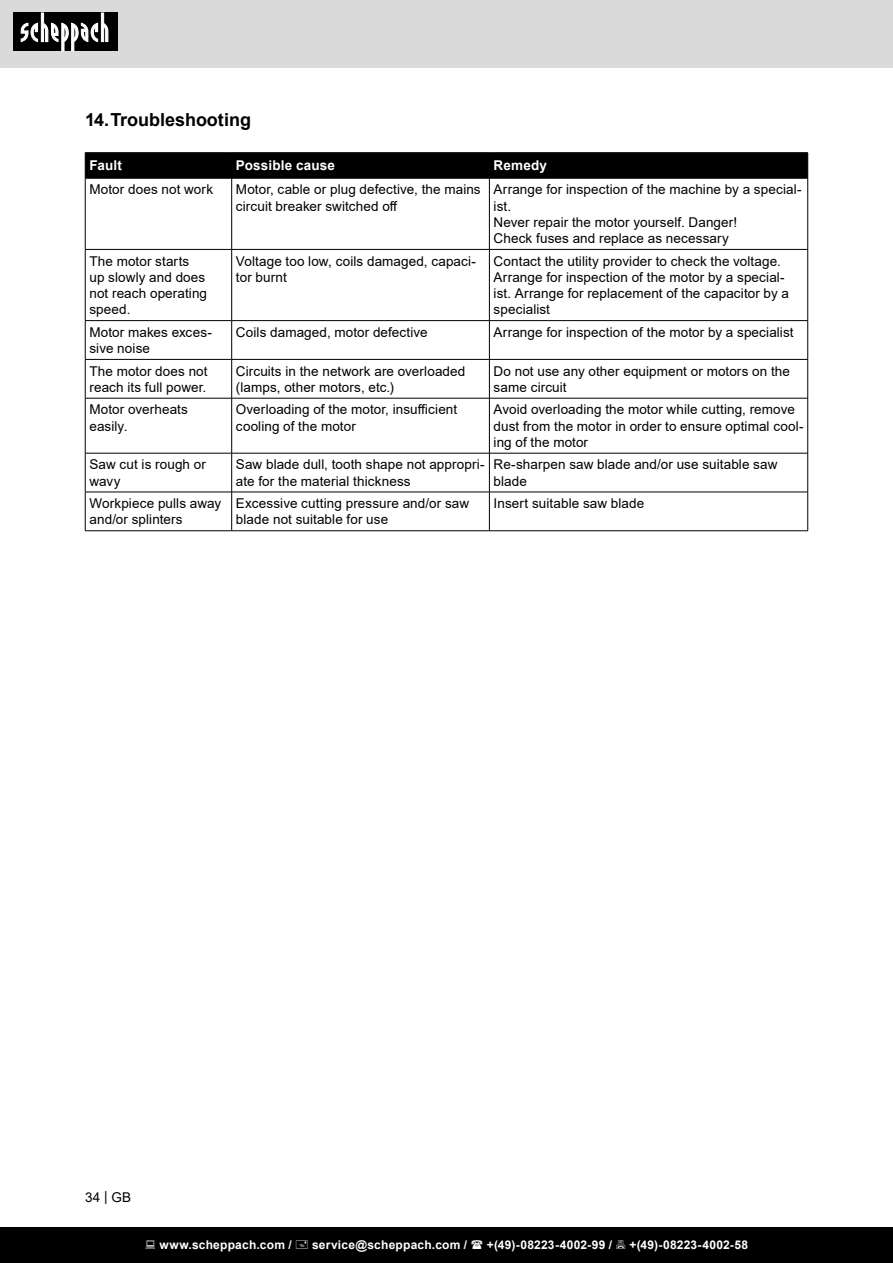
<style>
.page{position:relative;width:893px;height:1263px;background:#fff}
.page>*{position:absolute;margin:0;border:0;box-sizing:border-box;transform-origin:0 0}
.t1{font:700 18px "Arial";color:#000}
.t2{font:13.5px/16.2px "Arial";letter-spacing:.005em;color:#000}
.t3{font:700 13.5px "Arial";letter-spacing:.015em;color:#fff}
.t4{font:700 12px "Arial";letter-spacing:.02em;color:#fff}
</style>
<div class="page">
<div style="left:0;top:0;width:893px;height:67px;background:#dadada"></div>
<div style="left:0;top:1227px;width:893px;height:36px;background:#000"></div>
<div style="left:13px;top:13px;width:105px;height:38px;background:#000"></div>
<svg style="left:21px;top:13px;width:87px;height:38px"></svg>
<hr style="left:85px;top:152px;width:147px;height:1px;background:#000">
<hr style="left:232px;top:152px;width:257px;height:1px;background:#000">
<hr style="left:489px;top:152px;width:319px;height:1px;background:#000">
<div style="left:85px;top:153px;width:723px;height:25px;background:#000"></div>
<hr style="left:85px;top:178px;width:147px;height:1px;background:#000">
<hr style="left:85px;top:178px;width:1px;height:71px;background:#000">
<hr style="left:232px;top:178px;width:257px;height:1px;background:#000">
<hr style="left:231px;top:178px;width:1px;height:71px;background:#000">
<hr style="left:489px;top:178px;width:319px;height:1px;background:#000">
<hr style="left:489px;top:178px;width:1px;height:71px;background:#000">
<hr style="left:807px;top:178px;width:1px;height:71px;background:#000">
<hr style="left:85px;top:249px;width:147px;height:1px;background:#000">
<hr style="left:85px;top:250px;width:1px;height:70px;background:#000">
<hr style="left:232px;top:249px;width:257px;height:1px;background:#000">
<hr style="left:231px;top:250px;width:1px;height:70px;background:#000">
<hr style="left:489px;top:249px;width:319px;height:1px;background:#000">
<hr style="left:489px;top:250px;width:1px;height:70px;background:#000">
<hr style="left:807px;top:250px;width:1px;height:70px;background:#000">
<hr style="left:85px;top:320px;width:147px;height:1px;background:#000">
<hr style="left:85px;top:321px;width:1px;height:38px;background:#000">
<hr style="left:232px;top:320px;width:257px;height:1px;background:#000">
<hr style="left:231px;top:321px;width:1px;height:38px;background:#000">
<hr style="left:489px;top:320px;width:319px;height:1px;background:#000">
<hr style="left:489px;top:321px;width:1px;height:38px;background:#000">
<hr style="left:807px;top:321px;width:1px;height:38px;background:#000">
<hr style="left:85px;top:359px;width:147px;height:1px;background:#000">
<hr style="left:85px;top:360px;width:1px;height:38px;background:#000">
<hr style="left:232px;top:359px;width:257px;height:1px;background:#000">
<hr style="left:231px;top:360px;width:1px;height:38px;background:#000">
<hr style="left:489px;top:359px;width:319px;height:1px;background:#000">
<hr style="left:489px;top:360px;width:1px;height:38px;background:#000">
<hr style="left:807px;top:360px;width:1px;height:38px;background:#000">
<hr style="left:85px;top:398px;width:147px;height:1px;background:#000">
<hr style="left:85px;top:398px;width:1px;height:55px;background:#000">
<hr style="left:232px;top:398px;width:257px;height:1px;background:#000">
<hr style="left:231px;top:398px;width:1px;height:55px;background:#000">
<hr style="left:489px;top:398px;width:319px;height:1px;background:#000">
<hr style="left:489px;top:398px;width:1px;height:55px;background:#000">
<hr style="left:807px;top:398px;width:1px;height:55px;background:#000">
<hr style="left:85px;top:453px;width:147px;height:1px;background:#000">
<hr style="left:85px;top:453px;width:1px;height:39px;background:#000">
<hr style="left:232px;top:453px;width:257px;height:1px;background:#000">
<hr style="left:231px;top:453px;width:1px;height:39px;background:#000">
<hr style="left:489px;top:453px;width:319px;height:1px;background:#000">
<hr style="left:489px;top:453px;width:1px;height:39px;background:#000">
<hr style="left:807px;top:453px;width:1px;height:39px;background:#000">
<hr style="left:85px;top:492px;width:147px;height:1px;background:#000">
<hr style="left:85px;top:492px;width:1px;height:39px;background:#000">
<hr style="left:232px;top:492px;width:257px;height:1px;background:#000">
<hr style="left:231px;top:492px;width:1px;height:39px;background:#000">
<hr style="left:489px;top:492px;width:319px;height:1px;background:#000">
<hr style="left:489px;top:492px;width:1px;height:39px;background:#000">
<hr style="left:807px;top:492px;width:1px;height:39px;background:#000">
<hr style="left:85px;top:530px;width:147px;height:1px;background:#000">
<hr style="left:232px;top:530px;width:257px;height:1px;background:#000">
<hr style="left:489px;top:530px;width:319px;height:1px;background:#000">
<h1 class="t1" style="left:85px;top:107px;width:167px">14.Troubleshooting</h1>
<p class="t3" style="left:89px;top:156px;width:34px">Fault</p>
<p class="t3" style="left:236px;top:156px;width:101px">Possible cause</p>
<p class="t3" style="left:494px;top:156px;width:55px">Remedy</p>
<p class="t2" style="left:89px;top:181px;width:125px">Motor does not work</p>
<p class="t2" style="left:236px;top:181px;width:246px">Motor, cable or plug defective, the mains circuit breaker switched off</p>
<p class="t2" style="left:494px;top:181px;width:309px">Arrange for inspection of the machine by a special&shy;ist.<br>Never repair the motor yourself. Danger!<br>Check fuses and replace as necessary</p>
<p class="t2" style="left:89px;top:253px;width:119px">The motor starts up slowly and does not reach operating speed.</p>
<p class="t2" style="left:236px;top:253px;width:242px">Voltage too low, coils damaged, capaci&shy;tor burnt</p>
<p class="t2" style="left:494px;top:253px;width:297px">Contact the utility provider to check the voltage.<br>Arrange for inspection of the motor by a special&shy;ist. Arrange for replacement of the capacitor by a specialist</p>
<p class="t2" style="left:89px;top:324px;width:124px">Motor makes exces&shy;sive noise</p>
<p class="t2" style="left:236px;top:324px;width:193px">Coils damaged, motor defective</p>
<p class="t2" style="left:494px;top:324px;width:301px">Arrange for inspection of the motor by a specialist</p>
<p class="t2" style="left:89px;top:363px;width:120px">The motor does not reach its full power.</p>
<p class="t2" style="left:236px;top:363px;width:231px">Circuits in the network are overloaded (lamps, other motors, etc.)</p>
<p class="t2" style="left:494px;top:363px;width:298px">Do not use any other equipment or motors on the same circuit</p>
<p class="t2" style="left:89px;top:401px;width:100px">Motor overheats easily.</p>
<p class="t2" style="left:236px;top:401px;width:223px">Overloading of the motor, insufficient cooling of the motor</p>
<p class="t2" style="left:494px;top:401px;width:311px">Avoid overloading the motor while cutting, remove dust from the motor in order to ensure optimal cool&shy;ing of the motor</p>
<p class="t2" style="left:89px;top:456px;width:118px">Saw cut is rough or wavy</p>
<p class="t2" style="left:236px;top:456px;width:250px">Saw blade dull, tooth shape not appropri&shy;ate for the material thickness</p>
<p class="t2" style="left:494px;top:456px;width:285px">Re-sharpen saw blade and/or use suitable saw blade</p>
<p class="t2" style="left:89px;top:495px;width:133px">Workpiece pulls away and/or splinters</p>
<p class="t2" style="left:236px;top:495px;width:235px">Excessive cutting pressure and/or saw blade not suitable for use</p>
<p class="t2" style="left:494px;top:495px;width:152px">Insert suitable saw blade</p>
<p class="t2" style="left:85px;top:1189px;width:48px">34 | GB</p>
<p class="t4" style="left:159px;top:1236px;width:134px">www.scheppach.com /</p>
<p class="t4" style="left:312px;top:1236px;width:157px">service@scheppach.com /</p>
<p class="t4" style="left:487px;top:1236px;width:127px">+(49)-08223-4002-99 /</p>
<p class="t4" style="left:629px;top:1236px;width:120px">+(49)-08223-4002-58</p>
</div>
